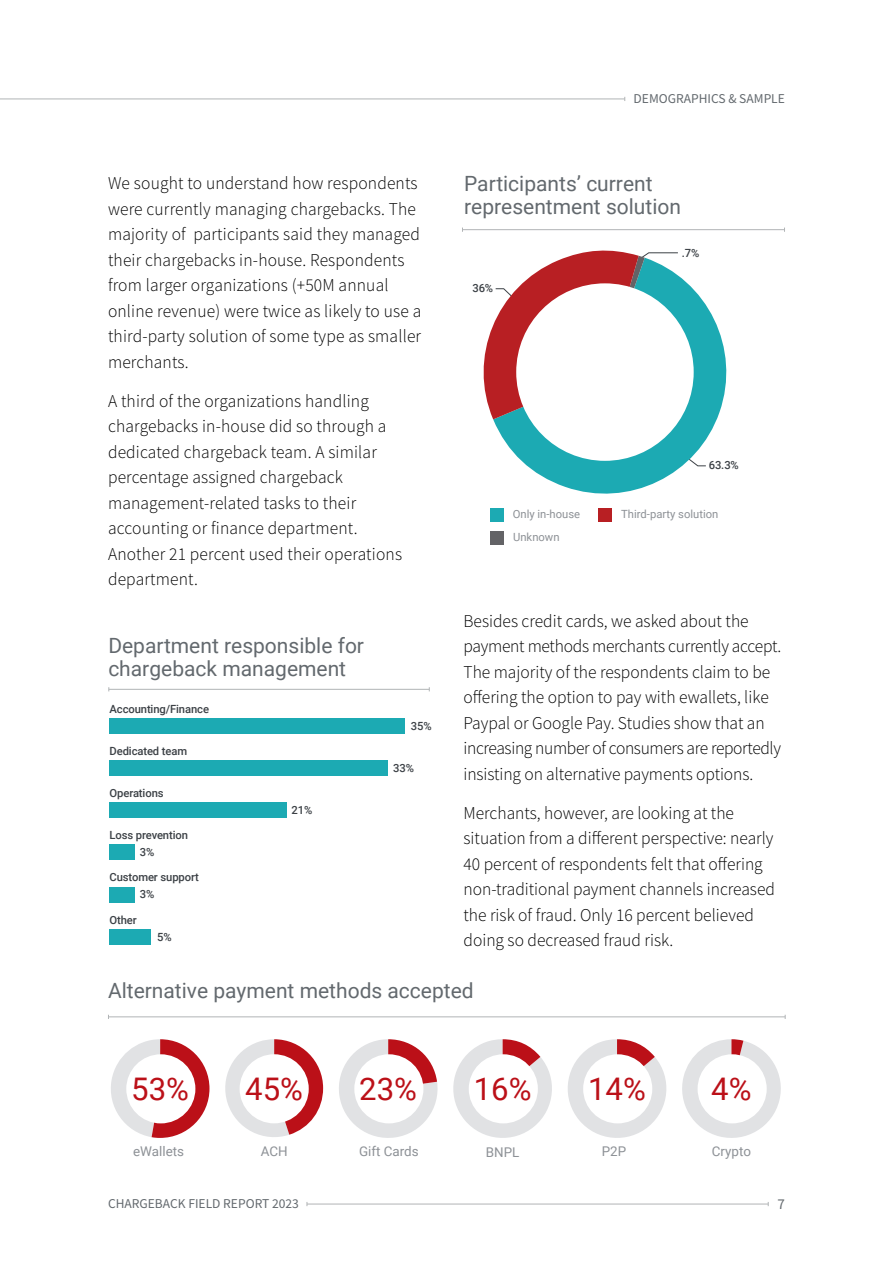
<style>
.page{position:relative;width:893px;height:1263px;background:#fff}
.page>*{position:absolute;margin:0;border:0;box-sizing:border-box;transform-origin:0 0}
.t1{font:31.2px "Roboto";color:#bb1018}
.NEW_Chart_Title{font:21px/22.5px "Roboto";color:#63696e}
.NEW_body_copy{font:300 18px/25.5px "Source Sans Pro";color:#000}
.t2{font:15px "Source Sans Pro";color:#63696e}
.t3{font:13.5px "Source Sans Pro";color:#63696e}
.t4{font:13.35px "Roboto";color:#8d9196}
.t5{font:500 11.25px/17.1px "Roboto";letter-spacing:-.01em;color:#3c4146;text-align:center}
.t6{font:11.25px "Roboto";color:#8d9196}
</style>
<div class="page">
<hr style="left:0;top:99px;width:625px;height:1px;background:#b1b4b6">
<hr style="left:307px;top:1204px;width:461px;height:1px;background:#b1b4b6">
<div style="left:490px;top:509px;width:13px;height:13px;background:#1caab3"></div>
<div style="left:598px;top:509px;width:13px;height:13px;background:#b81f23"></div>
<div style="left:490px;top:531px;width:13px;height:13px;background:#636366"></div>
<svg style="left:493px;top:275px;width:234px;height:234px;fill:#1caab3"></svg>
<svg style="left:483px;top:250px;width:195px;height:169px"></svg>
<div style="left:516px;top:283px;width:178px;height:178px;background:#fff;border-radius:50%"></div>
<hr style="left:462px;top:229px;width:322px;height:1px;background:#b1b4b6">
<svg style="left:111px;top:1039px;width:98px;height:99px"></svg>
<div style="left:126px;top:1054px;width:69px;height:69px;background:#fff;border-radius:50%"></div>
<svg style="left:339px;top:1039px;width:99px;height:99px"></svg>
<div style="left:354px;top:1054px;width:69px;height:69px;background:#fff;border-radius:50%"></div>
<svg style="left:225px;top:1039px;width:98px;height:98px"></svg>
<div style="left:240px;top:1054px;width:69px;height:69px;background:#fff;border-radius:50%"></div>
<svg style="left:453px;top:1039px;width:328px;height:99px"></svg>
<div style="left:469px;top:1054px;width:69px;height:69px;background:#fff;border-radius:50%"></div>
<hr style="left:108px;top:1016px;width:677px;height:1px;background:#b1b4b6">
<div style="left:109px;top:718px;width:296px;height:16px;background:#1caab3"></div>
<div style="left:109px;top:760px;width:279px;height:16px;background:#1caab3"></div>
<div style="left:109px;top:802px;width:178px;height:16px;background:#1caab3"></div>
<div style="left:109px;top:844px;width:26px;height:16px;background:#1caab3"></div>
<div style="left:109px;top:887px;width:26px;height:15px;background:#1caab3"></div>
<div style="left:109px;top:929px;width:42px;height:16px;background:#1caab3"></div>
<hr style="left:109px;top:689px;width:320px;height:1px;background:#b1b4b6">
<p class="NEW_body_copy" style="left:108px;top:170px;width:315px">We sought to understand how respondents were currently managing chargebacks. The majority of participants said they managed their chargebacks in-house. Respondents from larger organizations (+50M annual online revenue) were twice as likely to use a third-party solution of some type as smaller merchants.</p>
<p class="NEW_body_copy" style="left:108px;top:388px;width:296px">A third of the organizations handling chargebacks in-house did so through a dedicated chargeback team. A similar percentage assigned chargeback management-related tasks to their accounting or finance department.<br>Another 21 percent used their operations department.</p>
<p class="NEW_Chart_Title" style="left:108px;top:634px;width:257px">Department responsible for chargeback management</p>
<p class="t5" style="left:110px;top:700px;width:101px">Accounting/Finance</p>
<p class="t5" style="left:110px;top:742px;width:79px">Dedicated team</p>
<p class="t5" style="left:110px;top:784px;width:56px">Operations</p>
<p class="t5" style="left:110px;top:826px;width:80px">Loss prevention<br>3%</p>
<p class="t5" style="left:140px;top:868px;width:61px;text-align:left;text-indent:-30px">Customer support<br>3%</p>
<p class="t5" style="left:110px;top:910px;width:29px">Other</p>
<p class="t5" style="left:157px;top:928px;width:16px">5%</p>
<p class="t5" style="left:292px;top:801px;width:22px">21%</p>
<p class="t5" style="left:411px;top:717px;width:22px">35%</p>
<p class="t5" style="left:393px;top:759px;width:22px">33%</p>
<p class="t3" style="left:634px;top:90px;width:153px">DEMOGRAPHICS &amp; SAMPLE</p>
<p class="NEW_Chart_Title" style="left:464px;top:172px;width:218px">Participants’ current representment solution</p>
<p class="t5" style="left:472px;top:279px;width:22px">36%</p>
<p class="t5" style="left:682px;top:244px;width:19px">.7%</p>
<p class="t5" style="left:709px;top:456px;width:32px">63.3%</p>
<p class="t6" style="left:513px;top:506px;width:69px">Only in-house</p>
<p class="t6" style="left:621px;top:506px;width:99px">Third-party solution</p>
<p class="t6" style="left:513px;top:529px;width:48px">Unknown</p>
<p class="NEW_body_copy" style="left:463px;top:608px;width:319px">Besides credit cards, we asked about the payment methods merchants currently accept.<br>The majority of the respondents claim to be offering the option to pay with ewallets, like Paypal or Google Pay. Studies show that an increasing number of consumers are reportedly insisting on alternative payments options.</p>
<p class="NEW_body_copy" style="left:463px;top:800px;width:313px">Merchants, however, are looking at the situation from a different perspective: nearly 40 percent of respondents felt that offering non-traditional payment channels increased the risk of fraud. Only 16 percent believed doing so decreased fraud risk.</p>
<p class="NEW_Chart_Title" style="left:108px;top:978px;width:367px">Alternative payment methods accepted</p>
<p class="t1" style="left:131px;top:1067px;width:59px">53%</p>
<p class="t1" style="left:245px;top:1067px;width:59px">45%</p>
<p class="t1" style="left:359px;top:1067px;width:59px">23%</p>
<p class="t1" style="left:474px;top:1067px;width:59px">16%</p>
<p class="t1" style="left:588px;top:1067px;width:59px">14%</p>
<p class="t1" style="left:711px;top:1067px;width:42px">4%</p>
<p class="t4" style="left:133px;top:1142px;width:52px">eWallets</p>
<p class="t4" style="left:261px;top:1142px;width:28px">ACH</p>
<p class="t4" style="left:359px;top:1142px;width:61px">Gift Cards</p>
<p class="t4" style="left:486px;top:1142px;width:35px">BNPL</p>
<p class="t4" style="left:602px;top:1142px;width:26px">P2P</p>
<p class="t4" style="left:712px;top:1142px;width:41px">Crypto</p>
<p class="t3" style="left:108px;top:1195px;width:192px">CHARGEBACK FIELD REPORT 2023</p>
<p class="t2" style="left:777px;top:1194px;width:9px">7</p>
</div>
